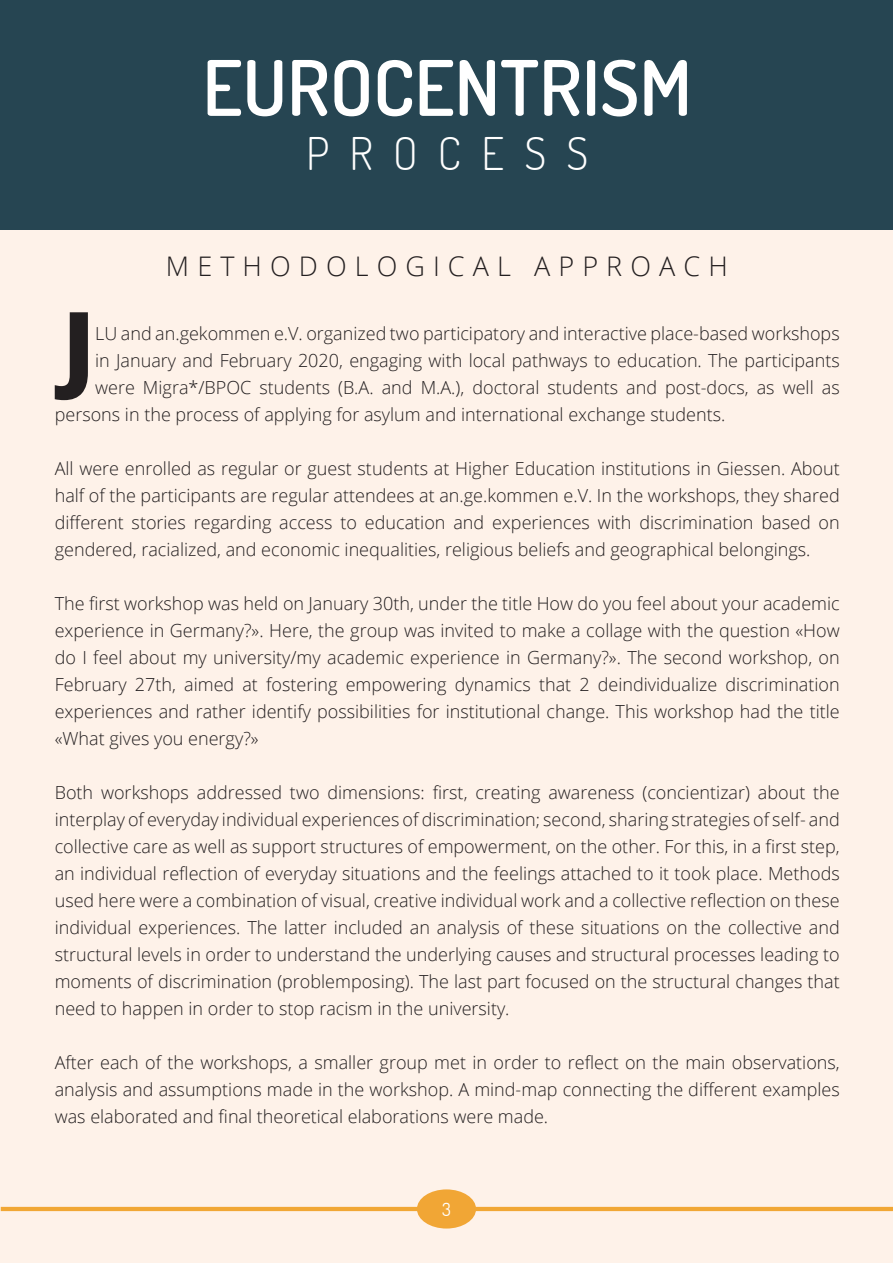
<style>
.page{position:relative;width:893px;height:1263px;background:#fef2e9}
.page>*{position:absolute;margin:0;border:0;box-sizing:border-box;transform-origin:0 0}
.t1{font:800 93.6px "Open Sans";color:#231f20}
.t2{font:600 76.5px "Aka Acid Dosis";color:#fff}
.t3{font:300 45px "Aka Acid Dosis";letter-spacing:.45em;color:#fff}
.t4{font:300 27px "Open Sans";letter-spacing:.3em;color:#231f20}
.t5{font:300 18px/27px "Open Sans";color:#231f20;text-align:justify}
.t6{font:18px "Aka Acid Dosis";color:#fff}
</style>
<div class="page">
<hr style="left:1px;top:1207px;width:892px;height:4px;background:#f1a735">
<div style="left:417px;top:1189px;width:59px;height:39px;background:#f1a635;border-radius:50%"></div>
<div style="left:1px;top:0;width:892px;height:230px;background:#264552"></div>
<h2 class="t2" style="left:203px;top:38px;width:491px">EUROCENTRISM</h2>
<h3 class="t3" style="left:306px;top:124px;width:284px">PROCESS</h3>
<h3 class="t4" style="left:166px;top:247px;width:563px">METHODOLOGICAL APPROACH</h3>
<h1 class="t1" style="left:62px;top:274px;width:34px">J</h1>
<p class="t5" style="left:95px;top:320px;width:746px">LU and an.gekommen e.V. organized two participatory and interactive place-based workshops</p>
<p class="t5" style="left:95px;top:347px;width:746px">in January and February 2020, engaging with local pathways to education. The participants</p>
<p class="t5" style="left:95px;top:374px;width:746px">were Migra*/BPOC students (B.A. and M.A.), doctoral students and post-docs, as well as</p>
<p class="t5" style="left:55px;top:401px;width:672px">persons in the process of applying for asylum and international exchange students.</p>
<p class="t5" style="left:55px;top:455px;width:786px">All were enrolled as regular or guest students at Higher Education institutions in Giessen. About half of the participants are regular attendees at an.ge.kommen e.V. In the workshops, they shared different stories regarding access to education and experiences with discrimination based on gendered, racialized, and economic inequalities, religious beliefs and geographical belongings.</p>
<p class="t5" style="left:55px;top:590px;width:786px">The first workshop was held on January 30th, under the title How do you feel about your academic experience in Germany?». Here, the group was invited to make a collage with the question «How do I feel about my university/my academic experience in Germany?». The second workshop, on February 27th, aimed at fostering empowering dynamics that 2 deindividualize discrimination experiences and rather identify possibilities for institutional change. This workshop had the title «What gives you energy?»</p>
<p class="t5" style="left:55px;top:779px;width:786px">Both workshops addressed two dimensions: first, creating awareness (concientizar) about the interplay of everyday individual experiences of discrimination; second, sharing strategies of self- and collective care as well as support structures of empowerment, on the other. For this, in a first step, an individual reflection of everyday situations and the feelings attached to it took place. Methods used here were a combination of visual, creative individual work and a collective reflection on these individual experiences. The latter included an analysis of these situations on the collective and structural levels in order to understand the underlying causes and structural processes leading to moments of discrimination (problemposing). The last part focused on the structural changes that need to happen in order to stop racism in the university.</p>
<p class="t5" style="left:55px;top:1049px;width:786px">After each of the workshops, a smaller group met in order to reflect on the main observations, analysis and assumptions made in the workshop. A mind-map connecting the different examples was elaborated and final theoretical elaborations were made.</p>
<p class="t6" style="left:442px;top:1198px;width:10px">3</p>
</div>
